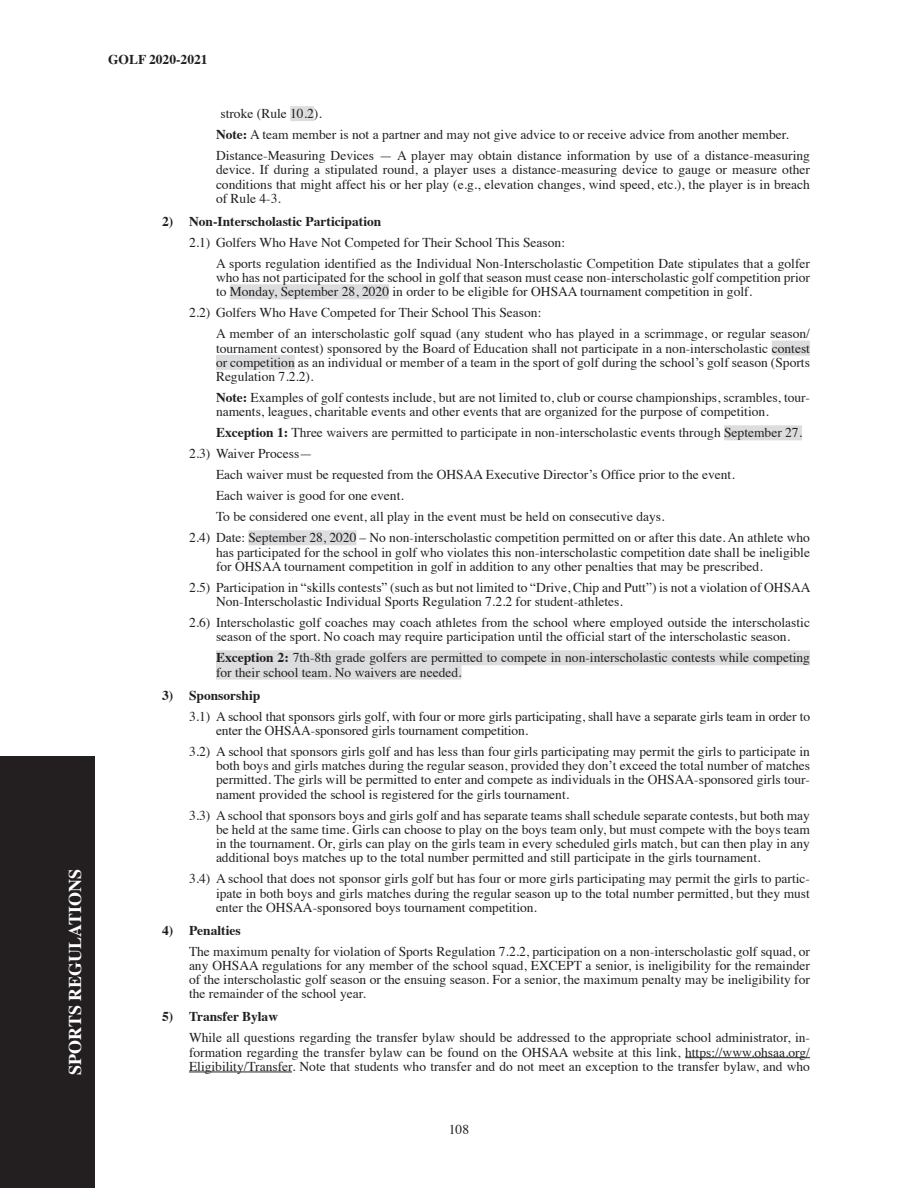
<style>
.page{position:relative;width:918px;height:1188px;background:#fff}
.page>*{position:absolute;margin:0;border:0;box-sizing:border-box;transform-origin:0 0}
.t1{font:700 18px "Times";color:#fff}
._1_1___1_2___1_3{font:13.5px/14.2px "Times";color:#231f20;text-align:justify}
.Paragraph_Text_Level{font:13.5px/14.2px "Times";color:#231f20;text-align:justify}
._1___2___3{font:700 13.5px "Times";color:#231f20}
.s1{font-weight:700}
</style>
<div class="page">
<div style="left:0;top:756px;width:94px;height:432px;background:#231f20"></div>
<div style="left:290px;top:106px;width:24px;height:15px;background:#dcdddf"></div>
<div style="left:230px;top:284px;width:159px;height:15px;background:#dcdddf"></div>
<div style="left:772px;top:341px;width:38px;height:15px;background:#dcdddf"></div>
<div style="left:216px;top:355px;width:79px;height:15px;background:#dcdddf"></div>
<div style="left:724px;top:425px;width:78px;height:15px;background:#dcdddf"></div>
<div style="left:248px;top:530px;width:108px;height:15px;background:#dcdddf"></div>
<div style="left:216px;top:650px;width:594px;height:15px;background:#dcdddf"></div>
<div style="left:216px;top:665px;width:246px;height:15px;background:#dcdddf"></div>
<hr style="left:685px;top:1057px;width:125px;height:1px;background:#231f20">
<hr style="left:189px;top:1072px;width:103px;height:1px;background:#231f20">
<h1 class="t1" style="left:58px;top:1075px;width:207px;rotate:-90deg">SPORTS REGULATIONS</h1>
<p class="_1___2___3" style="left:108px;top:47px;width:101px">GOLF 2020-2021</p>
<p class="_1_1___1_2___1_3" style="left:220px;top:105px;width:103px">stroke (Rule 10.2).</p>
<p class="Paragraph_Text_Level" style="left:216px;top:126px;width:574px"><span class="s1">Note:</span> A team member is not a partner and may not give advice to or receive advice from another member.</p>
<p class="Paragraph_Text_Level" style="left:216px;top:147px;width:596px">Distance-Measuring Devices — A player may obtain distance information by use of a distance-measuring device. If during a stipulated round, a player uses a distance-measuring device to gauge or measure other conditions that might affect his or her play (e.g., elevation changes, wind speed, etc.), the player is in breach of Rule 4-3.</p>
<p class="_1___2___3" style="left:162px;top:208px;width:221px">2) Non-Interscholastic Participation</p>
<p class="_1_1___1_2___1_3" style="left:189px;top:234px;width:378px">2.1) Golfers Who Have Not Competed for Their School This Season:</p>
<p class="_1_1___1_2___1_3" style="left:216px;top:255px;width:596px">A sports regulation identified as the Individual Non-Interscholastic Competition Date stipulates that a golfer who has not participated for the school in golf that season must cease non-interscholastic golf competition prior to Monday, September 28, 2020 in order to be eligible for OHSAA tournament competition in golf.</p>
<p class="_1_1___1_2___1_3" style="left:189px;top:305px;width:354px">2.2) Golfers Who Have Competed for Their School This Season:</p>
<p class="_1_1___1_2___1_3" style="left:216px;top:326px;width:596px">A member of an interscholastic golf squad (any student who has played in a scrimmage, or regular season/ tournament contest) sponsored by the Board of Education shall not participate in a non-interscholastic contest or competition as an individual or member of a team in the sport of golf during the school’s golf season (Sports Regulation 7.2.2).</p>
<p class="_1_1___1_2___1_3" style="left:216px;top:389px;width:595px"><span class="s1">Note:</span> Examples of golf contests include, but are not limited to, club or course championships, scrambles, tour&shy;naments, leagues, charitable events and other events that are organized for the purpose of competition.</p>
<p class="_1_1___1_2___1_3" style="left:216px;top:425px;width:588px"><span class="s1">Exception 1:</span> Three waivers are permitted to participate in non-interscholastic events through September 27.</p>
<p class="_1_1___1_2___1_3" style="left:189px;top:446px;width:125px">2.3) Waiver Process—</p>
<p class="Paragraph_Text_Level" style="left:216px;top:467px;width:520px">Each waiver must be requested from the OHSAA Executive Director’s Office prior to the event.</p>
<p class="Paragraph_Text_Level" style="left:216px;top:488px;width:189px">Each waiver is good for one event.</p>
<p class="Paragraph_Text_Level" style="left:216px;top:509px;width:450px">To be considered one event, all play in the event must be held on consecutive days.</p>
<p class="_1_1___1_2___1_3" style="left:216px;top:530px;width:596px;text-indent:-27px">2.4) Date: September 28, 2020 – No non-interscholastic competition permitted on or after this date. An athlete who has participated for the school in golf who violates this non-interscholastic competition date shall be ineligible for OHSAA tournament competition in golf in addition to any other penalties that may be prescribed.</p>
<p class="_1_1___1_2___1_3" style="left:216px;top:579px;width:596px;text-indent:-27px">2.5) Participation in “skills contests” (such as but not limited to “Drive, Chip and Putt”) is not a violation of OHSAA<br>Non-Interscholastic Individual Sports Regulation 7.2.2 for student-athletes.</p>
<p class="_1_1___1_2___1_3" style="left:189px;top:614px;width:623px;text-align:center">2.6) Interscholastic golf coaches may coach athletes from the school where employed outside the interscholastic season of the sport. No coach may require participation until the official start of the interscholastic season.</p>
<p class="_1_1___1_2___1_3" style="left:216px;top:650px;width:596px"><span class="s1">Exception 2:</span> 7th-8th grade golfers are permitted to compete in non-interscholastic contests while competing for their school team. No waivers are needed.</p>
<p class="_1___2___3" style="left:162px;top:682px;width:100px">3) Sponsorship</p>
<p class="_1_1___1_2___1_3" style="left:216px;top:708px;width:596px;text-indent:-27px">3.1) A school that sponsors girls golf, with four or more girls participating, shall have a separate girls team in order to enter the OHSAA-sponsored girls tournament competition.</p>
<p class="_1_1___1_2___1_3" style="left:216px;top:743px;width:596px;text-indent:-27px">3.2) A school that sponsors girls golf and has less than four girls participating may permit the girls to participate in both boys and girls matches during the regular season, provided they don’t exceed the total number of matches permitted. The girls will be permitted to enter and compete as individuals in the OHSAA-sponsored girls tour&shy;nament provided the school is registered for the girls tournament.</p>
<p class="_1_1___1_2___1_3" style="left:216px;top:807px;width:596px;text-indent:-27px">3.3) A school that sponsors boys and girls golf and has separate teams shall schedule separate contests, but both may be held at the same time. Girls can choose to play on the boys team only, but must compete with the boys team in the tournament. Or, girls can play on the girls team in every scheduled girls match, but can then play in any additional boys matches up to the total number permitted and still participate in the girls tournament.</p>
<p class="_1_1___1_2___1_3" style="left:216px;top:870px;width:596px;text-indent:-27px">3.4) A school that does not sponsor girls golf but has four or more girls participating may permit the girls to partic&shy;ipate in both boys and girls matches during the regular season up to the total number permitted, but they must enter the OHSAA-sponsored boys tournament competition.</p>
<p class="_1___2___3" style="left:162px;top:917px;width:80px">4) Penalties</p>
<p class="Paragraph_Text_Level" style="left:189px;top:943px;width:623px">The maximum penalty for violation of Sports Regulation 7.2.2, participation on a non-interscholastic golf squad, or any OHSAA regulations for any member of the school squad, EXCEPT a senior, is ineligibility for the remainder of the interscholastic golf season or the ensuing season. For a senior, the maximum penalty may be ineligibility for the remainder of the school year.</p>
<p class="_1___2___3" style="left:162px;top:1004px;width:118px">5) Transfer Bylaw</p>
<p class="Paragraph_Text_Level" style="left:189px;top:1030px;width:623px">While all questions regarding the transfer bylaw should be addressed to the appropriate school administrator, in&shy;formation regarding the transfer bylaw can be found on the OHSAA website at this link, https://www.ohsaa.org/ Eligibility/Transfer. Note that students who transfer and do not meet an exception to the transfer bylaw, and who</p>
<p class="_1_1___1_2___1_3" style="left:449px;top:1121px;width:22px">108</p>
</div>
